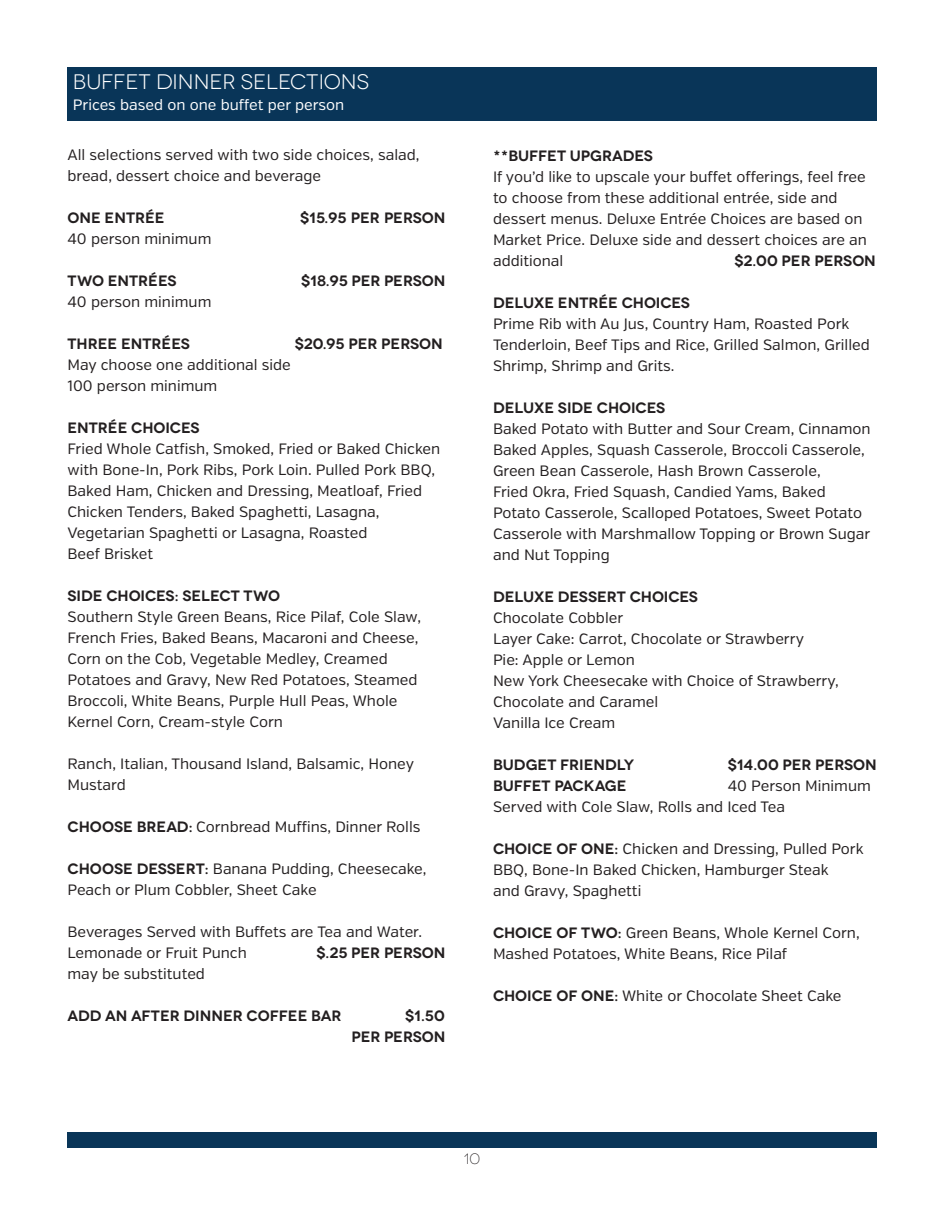
<style>
.page{position:relative;width:945px;height:1215px;background:#fff}
.page>*{position:absolute;margin:0;border:0;box-sizing:border-box;transform-origin:0 0}
.t1{font:21px "Novecentowide";color:#fff}
.t2{font:15px/21px "Verb";color:#231f20}
.t3{font:600 15px/21px "Novecentowide";color:#231f20;text-align:right}
.t4{font:15px "Verb";color:#fff}
.t5{font:300 15px "Novecentowide";color:#231f20}
.s1{font-family:"Novecentowide";font-weight:600}
</style>
<div class="page">
<div style="left:68px;top:68px;width:810px;height:54px;background:#093558"></div>
<div style="left:68px;top:1133px;width:809px;height:15px;background:#093558"></div>
<p class="t1" style="left:73px;top:70px;width:298px">BUFFET DINNER SELECTIONS</p>
<p class="t4" style="left:73px;top:96px;width:273px">Prices based on one buffet per person</p>
<p class="t2" style="left:68px;top:145px;width:354px">All selections served with two side choices, salad, bread, dessert choice and beverage</p>
<p class="t3" style="left:68px;top:208px;width:99px">ONE ENTRÉE</p>
<p class="t3" style="left:300px;top:208px;width:147px">$15.95 PER PERSON</p>
<p class="t2" style="left:68px;top:229px;width:145px">40 person minimum</p>
<p class="t3" style="left:68px;top:271px;width:111px">TWO ENTRÉES</p>
<p class="t3" style="left:301px;top:271px;width:146px">$18.95 PER PERSON</p>
<p class="t2" style="left:68px;top:292px;width:145px">40 person minimum</p>
<p class="t3" style="left:68px;top:334px;width:124px">THREE ENTRÉES</p>
<p class="t3" style="left:295px;top:334px;width:150px">$20.95 PER PERSON</p>
<p class="t2" style="left:68px;top:355px;width:225px">May choose one additional side</p>
<p class="t2" style="left:68px;top:376px;width:151px">100 person minimum</p>
<p class="t3" style="left:68px;top:418px;width:134px">ENTRÉE CHOICES</p>
<p class="t2" style="left:68px;top:439px;width:374px">Fried Whole Catfish, Smoked, Fried or Baked Chicken with Bone-In, Pork Ribs, Pork Loin. Pulled Pork BBQ, Baked Ham, Chicken and Dressing, Meatloaf, Fried Chicken Tenders, Baked Spaghetti, Lasagna,</p>
<p class="t2" style="left:68px;top:523px;width:301px">Vegetarian Spaghetti or Lasagna, Roasted</p>
<p class="t2" style="left:68px;top:544px;width:87px">Beef Brisket</p>
<p class="t3" style="left:68px;top:586px;width:214px">SIDE CHOICES: SELECT TWO</p>
<p class="t2" style="left:68px;top:607px;width:355px">Southern Style Green Beans, Rice Pilaf, Cole Slaw, French Fries, Baked Beans, Macaroni and Cheese, Corn on the Cob, Vegetable Medley, Creamed Potatoes and Gravy, New Red Potatoes, Steamed Broccoli, White Beans, Purple Hull Peas, Whole Kernel Corn, Cream-style Corn</p>
<p class="t2" style="left:68px;top:754px;width:348px">Ranch, Italian, Thousand Island, Balsamic, Honey<br>Mustard</p>
<p class="t2" style="left:68px;top:817px;width:355px"><span class="s1">CHOOSE BREAD:</span> Cornbread Muffins, Dinner Rolls</p>
<p class="t2" style="left:68px;top:859px;width:361px"><span class="s1">CHOOSE DESSERT:</span> Banana Pudding, Cheesecake,<br>Peach or Plum Cobbler, Sheet Cake</p>
<p class="t2" style="left:68px;top:922px;width:356px">Beverages Served with Buffets are Tea and Water.</p>
<p class="t2" style="left:68px;top:943px;width:181px">Lemonade or Fruit Punch</p>
<p class="t3" style="left:316px;top:943px;width:131px">$.25 PER PERSON</p>
<p class="t2" style="left:68px;top:964px;width:139px">may be substituted</p>
<p class="t3" style="left:68px;top:1006px;width:275px">ADD AN AFTER DINNER COFFEE BAR</p>
<p class="t3" style="left:351px;top:1006px;width:96px">$1.50<br>PER PERSON</p>
<p class="t3" style="left:493px;top:146px;width:161px">**BUFFET UPGRADES</p>
<p class="t2" style="left:493px;top:167px;width:375px">If you’d like to upscale your buffet offerings, feel free to choose from these additional entrée, side and dessert menus. Deluxe Entrée Choices are based on Market Price. Deluxe side and dessert choices are an additional</p>
<p class="t3" style="left:734px;top:251px;width:143px">$2.00 PER PERSON</p>
<p class="t3" style="left:493px;top:293px;width:199px">DELUXE ENTRÉE CHOICES</p>
<p class="t2" style="left:493px;top:314px;width:378px">Prime Rib with Au Jus, Country Ham, Roasted Pork<br>Tenderloin, Beef Tips and Rice, Grilled Salmon, Grilled<br>Shrimp, Shrimp and Grits.</p>
<p class="t3" style="left:493px;top:398px;width:174px">DELUXE SIDE CHOICES</p>
<p class="t2" style="left:493px;top:419px;width:379px">Baked Potato with Butter and Sour Cream, Cinnamon Baked Apples, Squash Casserole, Broccoli Casserole, Green Bean Casserole, Hash Brown Casserole,<br>Fried Okra, Fried Squash, Candied Yams, Baked Potato Casserole, Scalloped Potatoes, Sweet Potato Casserole with Marshmallow Topping or Brown Sugar and Nut Topping</p>
<p class="t3" style="left:493px;top:587px;width:207px">DELUXE DESSERT CHOICES</p>
<p class="t2" style="left:493px;top:608px;width:132px">Chocolate Cobbler</p>
<p class="t2" style="left:493px;top:629px;width:313px">Layer Cake: Carrot, Chocolate or Strawberry</p>
<p class="t2" style="left:493px;top:650px;width:143px">Pie: Apple or Lemon</p>
<p class="t2" style="left:493px;top:671px;width:347px">New York Cheesecake with Choice of Strawberry,</p>
<p class="t2" style="left:493px;top:692px;width:167px">Chocolate and Caramel</p>
<p class="t2" style="left:493px;top:713px;width:124px">Vanilla Ice Cream</p>
<p class="t3" style="left:493px;top:755px;width:143px">BUDGET FRIENDLY</p>
<p class="t3" style="left:728px;top:755px;width:151px">$14.00 PER PERSON</p>
<p class="t3" style="left:493px;top:776px;width:135px">BUFFET PACKAGE</p>
<p class="t2" style="left:728px;top:776px;width:145px">40 Person Minimum</p>
<p class="t2" style="left:493px;top:797px;width:294px">Served with Cole Slaw, Rolls and Iced Tea</p>
<p class="t2" style="left:493px;top:839px;width:372px"><span class="s1">CHOICE OF ONE:</span> Chicken and Dressing, Pulled Pork<br>BBQ, Bone-In Baked Chicken, Hamburger Steak</p>
<p class="t2" style="left:493px;top:881px;width:150px">and Gravy, Spaghetti</p>
<p class="t2" style="left:493px;top:923px;width:368px"><span class="s1">CHOICE OF TWO:</span> Green Beans, Whole Kernel Corn,<br>Mashed Potatoes, White Beans, Rice Pilaf</p>
<p class="t2" style="left:493px;top:986px;width:350px"><span class="s1">CHOICE OF ONE:</span> White or Chocolate Sheet Cake</p>
<p class="t5" style="left:464px;top:1151px;width:18px">10</p>
</div>
